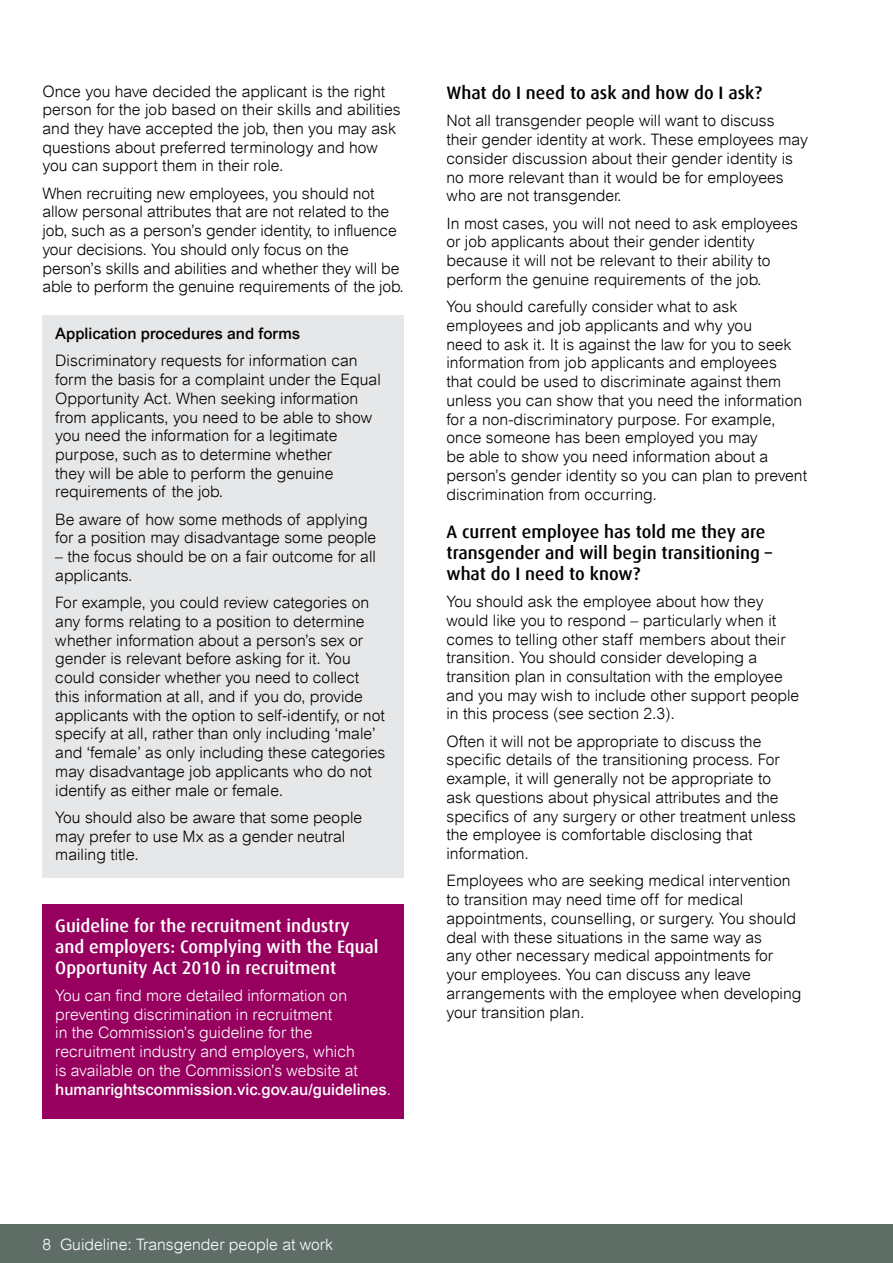
<style>
.page{position:relative;width:893px;height:1263px;background:#fff}
.page>*{position:absolute;margin:0;border:0;box-sizing:border-box;transform-origin:0 0}
.t1{font:500 18px/21px "Dax";color:#000}
.t2{font:500 18px/21px "Dax";color:#fff}
.t3{font:300 15.75px/18.8px "Arial";color:#000}
.t4{font:300 15.75px/18.8px "Arial";color:#fff}
.t5{font:500 15.75px "Arial";color:#000}
.s1{font-weight:500}
</style>
<div class="page">
<div style="left:0;top:1225px;width:893px;height:38px;background:#5e6e66"></div>
<div style="left:43px;top:315px;width:361px;height:562px;background:#e6e7e8"></div>
<div style="left:43px;top:905px;width:361px;height:214px;background:#97005e"></div>
<p class="t3" style="left:43px;top:82px;width:360px">Once you have decided the applicant is the right person for the job based on their skills and abilities and they have accepted the job, then you may ask questions about preferred terminology and how you can support them in their role.</p>
<p class="t3" style="left:43px;top:184px;width:363px">When recruiting new employees, you should not allow personal attributes that are not related to the job, such as a person’s gender identity, to influence your decisions. You should only focus on the person’s skills and abilities and whether they will be able to perform the genuine requirements of the job.</p>
<p class="t5" style="left:55px;top:324px;width:246px">Application procedures and forms</p>
<p class="t3" style="left:55px;top:351px;width:327px">Discriminatory requests for information can form the basis for a complaint under the Equal Opportunity Act. When seeking information from applicants, you need to be able to show you need the information for a legitimate purpose, such as to determine whether<br>they will be able to perform the genuine requirements of the job.</p>
<p class="t3" style="left:55px;top:510px;width:323px">Be aware of how some methods of applying for a position may disadvantage some people</p>
<p class="t3" style="left:55px;top:547px;width:322px">– the focus should be on a fair outcome for all applicants.</p>
<p class="t3" style="left:55px;top:593px;width:332px">For example, you could review categories on any forms relating to a position to determine whether information about a person’s sex or gender is relevant before asking for it. You could consider whether you need to collect this information at all, and if you do, provide applicants with the option to self-identify, or not specify at all, rather than only including ‘male’ and ‘female’ as only including these categories may disadvantage job applicants who do not identify as either male or female.</p>
<p class="t3" style="left:55px;top:808px;width:308px">You should also be aware that some people may prefer to use Mx as a gender neutral mailing title.</p>
<p class="t2" style="left:55px;top:915px;width:325px">Guideline for the recruitment industry and employers: Complying with the Equal<br>Opportunity Act 2010 in recruitment</p>
<p class="t4" style="left:55px;top:986px;width:337px">You can find more detailed information on preventing discrimination in recruitment<br>in the Commission’s guideline for the recruitment industry and employers, which<br>is available on the Commission’s website at <span class="s1">humanrightscommission.vic.gov.au/guidelines</span>.</p>
<p class="t1" style="left:446px;top:83px;width:317px">What do I need to ask and how do I ask?</p>
<p class="t3" style="left:446px;top:112px;width:363px">Not all transgender people will want to discuss their gender identity at work. These employees may consider discussion about their gender identity is no more relevant than it would be for employees who are not transgender.</p>
<p class="t3" style="left:446px;top:214px;width:353px">In most cases, you will not need to ask employees or job applicants about their gender identity because it will not be relevant to their ability to perform the genuine requirements of the job.</p>
<p class="t3" style="left:446px;top:297px;width:362px">You should carefully consider what to ask employees and job applicants and why you<br>need to ask it. It is against the law for you to seek information from job applicants and employees<br>that could be used to discriminate against them unless you can show that you need the information for a non-discriminatory purpose. For example, once someone has been employed you may<br>be able to show you need information about a person’s gender identity so you can plan to prevent discrimination from occurring.</p>
<p class="t1" style="left:446px;top:521px;width:327px">A current employee has told me they are transgender and will begin transitioning – what do I need to know?</p>
<p class="t3" style="left:446px;top:592px;width:354px">You should ask the employee about how they would like you to respond – particularly when it comes to telling other staff members about their transition. You should consider developing a transition plan in consultation with the employee and you may wish to include other support people in this process (see section 2.3).</p>
<p class="t3" style="left:446px;top:732px;width:351px">Often it will not be appropriate to discuss the specific details of the transitioning process. For example, it will generally not be appropriate to ask questions about physical attributes and the specifics of any surgery or other treatment unless the employee is comfortable disclosing that information.</p>
<p class="t3" style="left:446px;top:871px;width:357px">Employees who are seeking medical intervention to transition may need time off for medical appointments, counselling, or surgery. You should deal with these situations in the same way as<br>any other necessary medical appointments for your employees. You can discuss any leave arrangements with the employee when developing your transition plan.</p>
<p class="t4" style="left:43px;top:1235px;width:292px">8 Guideline: Transgender people at work</p>
</div>
